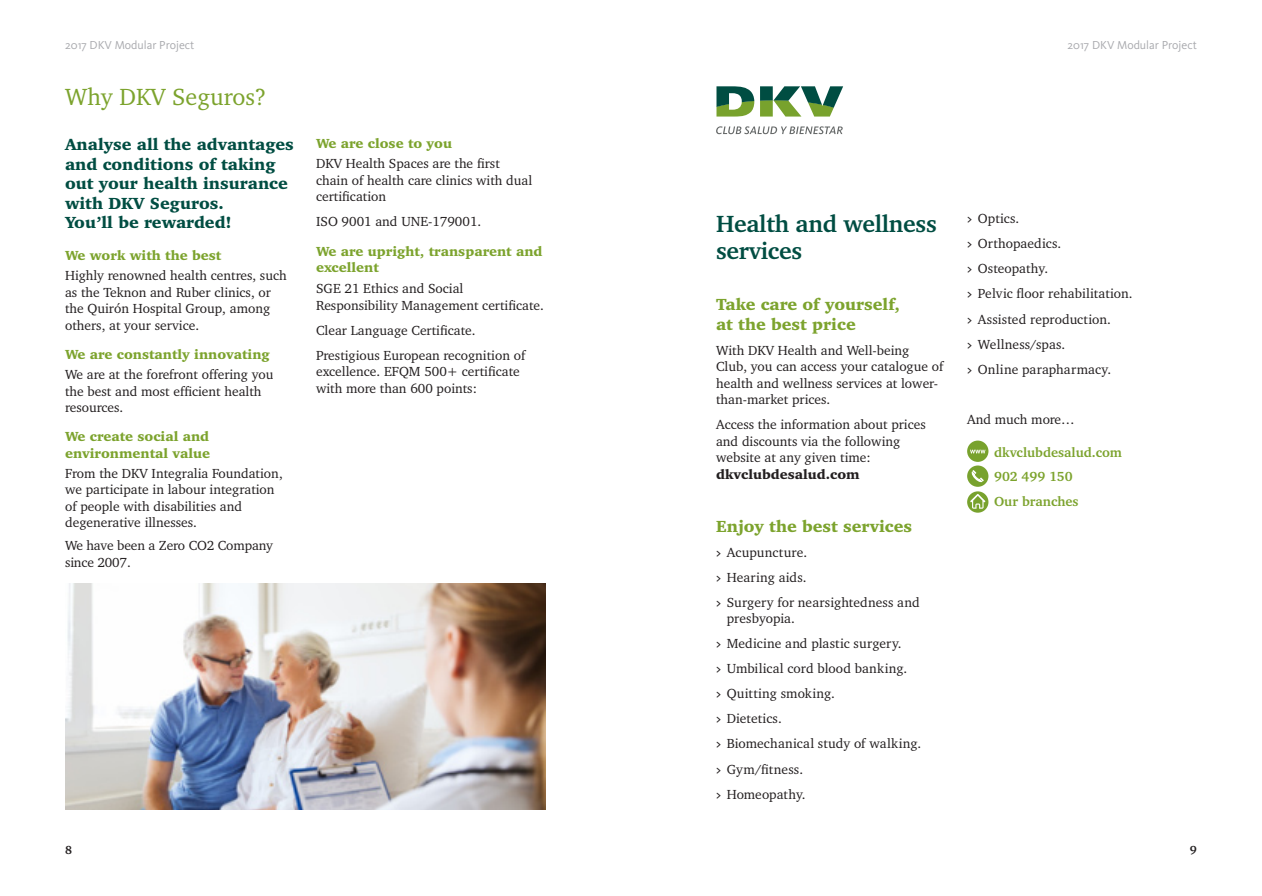
<style>
.page{position:relative;width:1262px;height:896px;background:#fff}
.page>*{position:absolute;margin:0;border:0;box-sizing:border-box;transform-origin:0 0}
.t1{font:700 24px/27px "Charter IT Cby BT";letter-spacing:-.01em;color:#004d42}
.t2{font:24px "Charter IT Cby BT";color:#7ca32d}
.t3{font:900 16.5px/19.5px "Charter IT Cby BT";color:#004d42}
.t4{font:900 16.5px/19.5px "Charter IT Cby BT";color:#7ca32d}
.t5{font:13.5px/16.5px "Charter IT Cby BT";color:#231f20}
.t6{font:900 13.5px/16.5px "Charter IT Cby BT";color:#7ca32d}
.t7{font:700 13.5px/24.8px "Charter IT Cby BT";color:#7ca32d}
.t8{font:900 13.5px "Charter IT Cby BT";color:#231f20}
.t9{font:12px "Kievit";color:#a8a9ad}
.t10{font:700 12px "Charter IT Cby BT";color:#231f20}
.s1{font-family:"Kievit Book SC"}
</style>
<div class="page">
<svg style="left:966px;top:440px;width:22px;height:22px"></svg>
<svg style="left:969px;top:449px;width:16px;height:4px"></svg>
<svg style="left:966px;top:465px;width:22px;height:21px"></svg>
<svg style="left:970px;top:470px;width:13px;height:13px"></svg>
<svg style="left:966px;top:491px;width:22px;height:21px"></svg>
<svg style="left:970px;top:494px;width:15px;height:14px"></svg>
<svg style="left:716px;top:86px;width:127px;height:30px"></svg>
<svg style="left:716px;top:126px;width:126px;height:8px"></svg>
<img style="left:65px;top:583px;width:480px;height:226px">
<p class="t9" style="left:65px;top:38px;width:131px">2017 DKV Modular Project</p>
<p class="t9" style="left:1067px;top:38px;width:131px">2017 DKV Modular Project</p>
<h1 class="t2" style="left:65px;top:82px;width:203px">Why DKV Seguros?</h1>
<p class="t3" style="left:65px;top:134px;width:230px">Analyse all the advantages and conditions of taking out your health insurance with DKV Seguros.<br>You’ll be rewarded!</p>
<p class="t6" style="left:65px;top:247px;width:158px">We work with the best</p>
<p class="t5" style="left:65px;top:267px;width:223px">Highly renowned health centres, such as the Teknon and Ruber clinics, or the Quirón Hospital Group, among others, at your service.</p>
<p class="t6" style="left:65px;top:346px;width:206px">We are constantly innovating</p>
<p class="t5" style="left:65px;top:366px;width:210px">We are at the forefront offering you the best and most efficient health resources.</p>
<p class="t6" style="left:65px;top:428px;width:147px">We create social and environmental value</p>
<p class="t5" style="left:65px;top:464px;width:219px">From the DKV Integralia Foundation, we participate in labour integration of people with disabilities and degenerative illnesses.</p>
<p class="t5" style="left:65px;top:537px;width:209px">We have been a Zero CO2 Company since 2007.</p>
<p class="t6" style="left:316px;top:134px;width:137px">We are close to you</p>
<p class="t5" style="left:316px;top:155px;width:217px">DKV Health Spaces are the first chain of health care clinics with dual certification</p>
<p class="t5" style="left:316px;top:213px;width:167px">ISO 9001 and UNE-179001.</p>
<p class="t6" style="left:316px;top:242px;width:228px">We are upright, transparent and excellent</p>
<p class="t5" style="left:316px;top:280px;width:229px">SGE 21 Ethics and Social<br>Responsibility Management certificate.</p>
<p class="t5" style="left:316px;top:317px;width:211px;line-height:25px">Clear Language Certificate.<br>Prestigious European recognition of</p>
<p class="t5" style="left:316px;top:363px;width:205px">excellence. EFQM 500+ certificate with more than 600 points:</p>
<p class="t10" style="left:65px;top:842px;width:8px">8</p>
<h1 class="t1" style="left:716px;top:210px;width:222px">Health and wellness services</h1>
<p class="t4" style="left:716px;top:294px;width:185px">Take care of yourself, at the best price</p>
<p class="t5" style="left:716px;top:341px;width:229px">With DKV Health and Well-being<br>Club, you can access your catalogue of health and wellness services at lower&shy;than-market prices.</p>
<p class="t5" style="left:716px;top:416px;width:211px">Access the information about prices and discounts via the following website at any given time:</p>
<p class="t8" style="left:716px;top:465px;width:145px">dkvclubdesalud.com</p>
<p class="t4" style="left:716px;top:516px;width:197px">Enjoy the best services</p>
<p class="t5" style="left:716px;top:539px;width:205px;line-height:25px"><span class="s1">&gt;</span> Acupuncture.<br><span class="s1">&gt;</span> Hearing aids.<br><span class="s1">&gt;</span> Surgery for nearsightedness and</p>
<p class="t5" style="left:716px;top:606px;width:206px;line-height:25px;text-indent:11px">presbyopia.<br><span class="s1">&gt;</span> Medicine and plastic surgery.<br><span class="s1">&gt;</span> Umbilical cord blood banking.<br><span class="s1">&gt;</span> Quitting smoking.<br><span class="s1">&gt;</span> Dietetics.<br><span class="s1">&gt;</span> Biomechanical study of walking. <span class="s1">&gt;</span> Gym/fitness.<br><span class="s1">&gt;</span> Homeopathy.</p>
<p class="t5" style="left:966px;top:206px;width:167px;line-height:25px"><span class="s1">&gt;</span> Optics.<br><span class="s1">&gt;</span> Orthopaedics.<br><span class="s1">&gt;</span> Osteopathy.<br><span class="s1">&gt;</span> Pelvic floor rehabilitation. <span class="s1">&gt;</span> Assisted reproduction.<br><span class="s1">&gt;</span> Wellness/spas.<br><span class="s1">&gt;</span> Online parapharmacy.</p>
<p class="t5" style="left:966px;top:410px;width:109px">And much more…</p>
<p class="t7" style="left:993px;top:439px;width:129px">dkvclubdesalud.com<br>902 499 150<br>Our branches</p>
<p class="t10" style="left:1189px;top:842px;width:8px">9</p>
</div>
